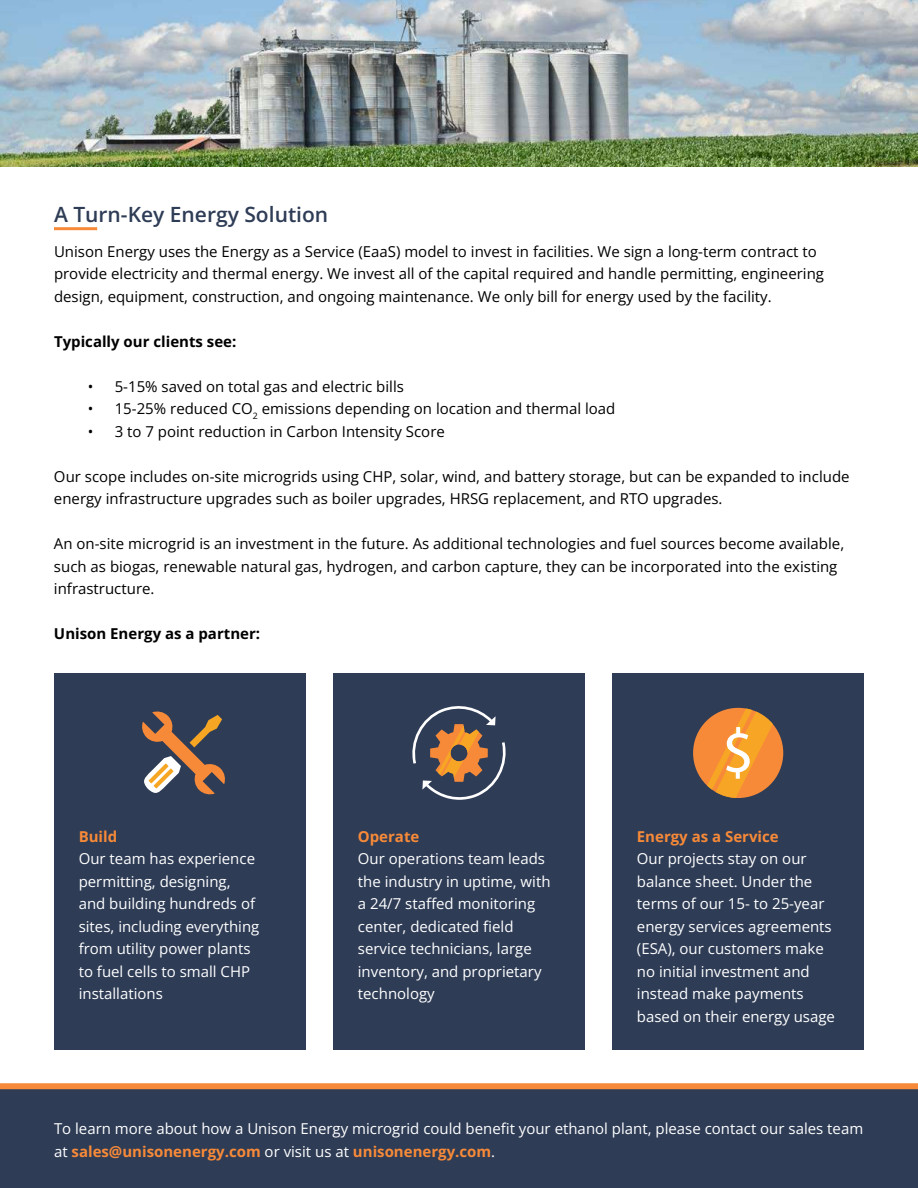
<style>
.page{position:relative;width:918px;height:1188px;background:#fff}
.page>*{position:absolute;margin:0;border:0;box-sizing:border-box;transform-origin:0 0}
.t1{font:600 21px "Open Sans";color:#2e3c56}
.t2{font:15px/22.5px "Open Sans";color:#000}
.t3{font:15px/22.5px "Open Sans";color:#fff}
.t4{font:700 15px "Open Sans";color:#000}
.t5{font:700 15px "Open Sans";color:#f78a38}
.s1{font-weight:700;color:#f78a38}
</style>
<div class="page">
<div style="left:0;top:1086px;width:918px;height:102px;background:#2e3c56"></div>
<div style="left:0;top:1083px;width:918px;height:6px;background:#f78a38"></div>
<hr style="left:54px;top:227px;width:43px;height:3px;background:#f78a38">
<img style="left:0;top:0;width:918px;height:166px">
<div style="left:54px;top:673px;width:252px;height:377px;background:#2e3c56"></div>
<div style="left:333px;top:673px;width:252px;height:377px;background:#2e3c56"></div>
<svg style="left:412px;top:706px;width:94px;height:94px"></svg>
<div style="left:612px;top:673px;width:252px;height:377px;background:#2e3c56"></div>
<div style="left:693px;top:708px;width:90px;height:90px;background:#f78a38;border-radius:50%"></div>
<svg style="left:707px;top:709px;width:66px;height:89px"></svg>
<svg style="left:142px;top:711px;width:83px;height:84px"></svg>
<h1 class="t1" style="left:54px;top:200px;width:276px">A Turn-Key Energy Solution</h1>
<p class="t2" style="left:54px;top:239px;width:772px">Unison Energy uses the Energy as a Service (EaaS) model to invest in facilities. We sign a long-term contract to provide electricity and thermal energy. We invest all of the capital required and handle permitting, engineering design, equipment, construction, and ongoing maintenance. We only bill for energy used by the facility.</p>
<p class="t4" style="left:54px;top:331px;width:184px">Typically our clients see:</p>
<p class="t2" style="left:88px;top:374px;width:318px">• 5-15% saved on total gas and electric bills</p>
<p class="t2" style="left:88px;top:397px;width:529px">• 15-25% reduced CO<sub>2</sub> emissions depending on location and thermal load</p>
<p class="t2" style="left:88px;top:419px;width:359px">• 3 to 7 point reduction in Carbon Intensity Score</p>
<p class="t2" style="left:54px;top:464px;width:797px">Our scope includes on-site microgrids using CHP, solar, wind, and battery storage, but can be expanded to include energy infrastructure upgrades such as boiler upgrades, HRSG replacement, and RTO upgrades.</p>
<p class="t2" style="left:54px;top:532px;width:792px">An on-site microgrid is an investment in the future. As additional technologies and fuel sources become available, such as biogas, renewable natural gas, hydrogen, and carbon capture, they can be incorporated into the existing infrastructure.</p>
<p class="t4" style="left:54px;top:623px;width:208px">Unison Energy as a partner:</p>
<p class="t5" style="left:79px;top:826px;width:40px">Build</p>
<p class="t3" style="left:79px;top:847px;width:182px">Our team has experience permitting, designing, and building hundreds of sites, including everything from utility power plants to fuel cells to small CHP installations</p>
<p class="t5" style="left:358px;top:826px;width:63px">Operate</p>
<p class="t3" style="left:358px;top:847px;width:194px">Our operations team leads the industry in uptime, with a 24/7 staffed monitoring center, dedicated field service technicians, large inventory, and proprietary technology</p>
<p class="t5" style="left:637px;top:826px;width:143px">Energy as a Service</p>
<p class="t3" style="left:637px;top:847px;width:200px">Our projects stay on our balance sheet. Under the terms of our 15- to 25-year energy services agreements (ESA), our customers make no initial investment and instead make payments based on their energy usage</p>
<p class="t3" style="left:54px;top:1117px;width:811px">To learn more about how a Unison Energy microgrid could benefit your ethanol plant, please contact our sales team at <span class="s1">sales@unisonenergy.com</span> or visit us at <span class="s1">unisonenergy.com</span>.</p>
</div>
